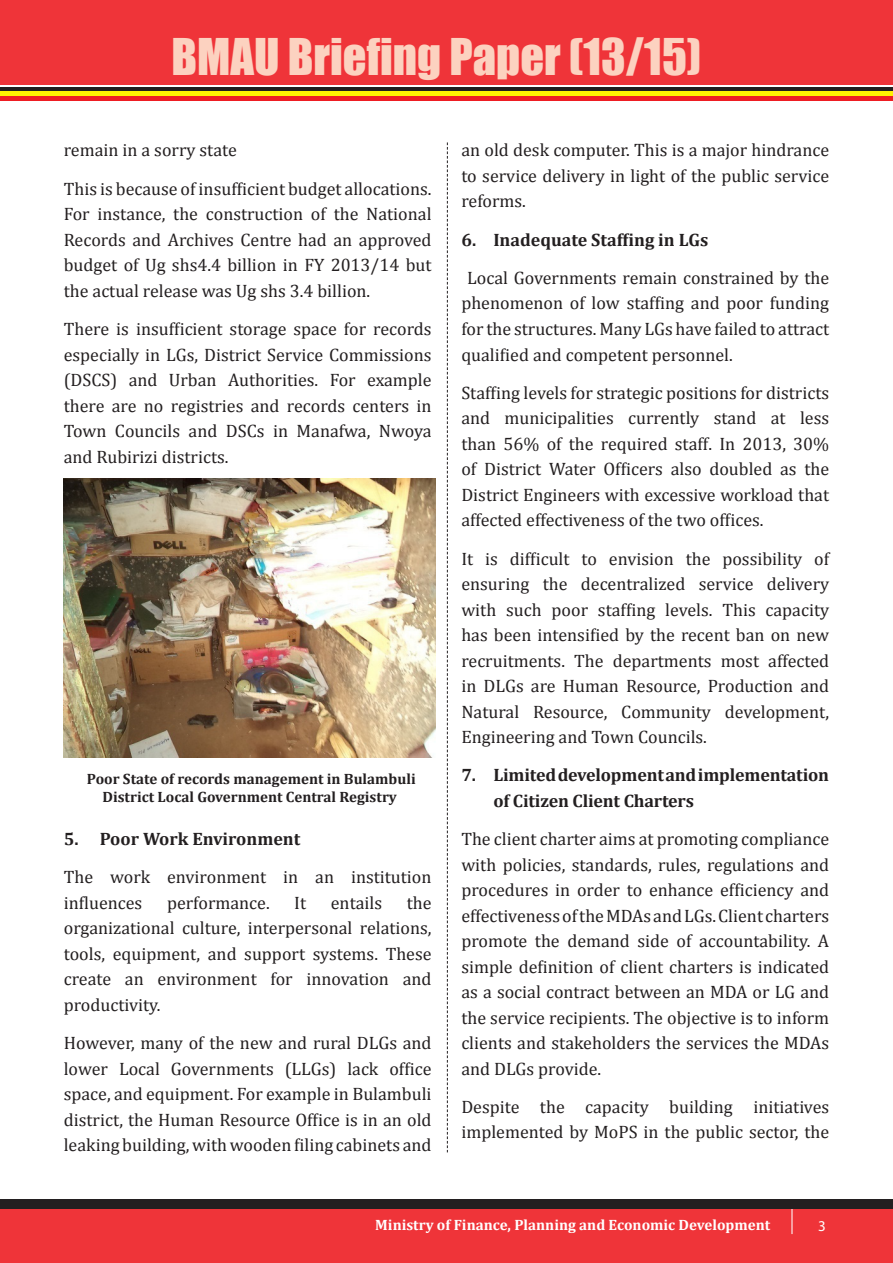
<style>
.page{position:relative;width:893px;height:1263px;background:#fff}
.page>*{position:absolute;margin:0;border:0;box-sizing:border-box;transform-origin:0 0}
.t1{font:46.5px "Impact";color:#fcd2c0}
.No_Spacing{font:18px/25.5px "Cambria";color:#231f20;text-align:justify}
.No_Spacing-2{font:700 18px/25.5px "Cambria";letter-spacing:-.01em;color:#231f20}
.No_Spacing-3{font:700 15px/18px "Cambria";color:#231f20;text-align:center}
.t2{font:700 15px "Cambria";color:#fff}
.t3{font:15px "Myriad Pro";color:#fff}
</style>
<div class="page">
<div style="left:0;top:1199px;width:893px;height:64px;background:#ef3439"></div>
<div style="left:0;top:1199px;width:893px;height:10px;background:#231f20"></div>
<hr style="left:0;top:87px;width:893px;height:4px;background:#231f20">
<div style="left:0;top:91px;width:893px;height:5px;background:#fff101"></div>
<hr style="left:0;top:96px;width:893px;height:4px;background:#ee1d23">
<div style="left:0;top:0;width:893px;height:85px;background:#ef3439"></div>
<svg style="left:791px;top:1209px;width:1px;height:25px"></svg>
<img style="left:64px;top:478px;width:372px;height:279px">
<svg style="left:447px;top:142px;width:1px;height:1010px"></svg>
<p class="t1" style="left:172px;top:21px;width:531px">BMAU Briefing Paper (13/15)</p>
<p class="No_Spacing" style="left:64px;top:137px;width:175px">remain in a sorry state</p>
<p class="No_Spacing" style="left:64px;top:176px;width:369px">This is because of insufficient budget allocations.<br>For instance, the construction of the National Records and Archives Centre had an approved budget of Ug shs4.4 billion in FY 2013/14 but the actual release was Ug shs 3.4 billion.</p>
<p class="No_Spacing" style="left:64px;top:316px;width:369px">There is insufficient storage space for records especially in LGs, District Service Commissions (DSCS) and Urban Authorities. For example there are no registries and records centers in Town Councils and DSCs in Manafwa, Nwoya and Rubirizi districts.</p>
<p class="No_Spacing-3" style="left:87px;top:769px;width:330px">Poor State of records management in Bulambuli<br>District Local Government Central Registry</p>
<p class="No_Spacing-2" style="left:64px;top:826px;width:238px">5. Poor Work Environment</p>
<p class="No_Spacing" style="left:64px;top:864px;width:369px">The work environment in an institution influences</p>
<p class="No_Spacing" style="left:167px;top:890px;width:104px">performance.</p>
<p class="No_Spacing" style="left:294px;top:890px;width:13px">It</p>
<p class="No_Spacing" style="left:331px;top:890px;width:53px">entails</p>
<p class="No_Spacing" style="left:64px;top:890px;width:369px;text-indent:343px">the organizational culture, interpersonal relations, tools, equipment, and support systems. These create an environment for innovation and productivity.</p>
<p class="No_Spacing" style="left:64px;top:1030px;width:369px">However, many of the new and rural DLGs and lower Local Governments (LLGs) lack office space, and equipment. For example in Bulambuli district, the Human Resource Office is in an old leaking building, with wooden filing cabinets and</p>
<p class="No_Spacing" style="left:461px;top:137px;width:369px">an old desk computer. This is a major hindrance to service delivery in light of the public service reforms.</p>
<p class="No_Spacing-2" style="left:461px;top:226px;width:248px">6. Inadequate Staffing in LGs</p>
<p class="No_Spacing" style="left:461px;top:265px;width:369px;text-indent:6px">Local Governments remain constrained by the phenomenon of low staffing and poor funding for the structures. Many LGs have failed to attract qualified and competent personnel.</p>
<p class="No_Spacing" style="left:461px;top:380px;width:369px">Staffing levels for strategic positions for districts and municipalities currently stand at less than 56% of the required staff. In 2013, 30% of District Water Officers also doubled as the District Engineers with excessive workload that affected effectiveness of the two offices.</p>
<p class="No_Spacing" style="left:461px;top:546px;width:369px">It is difficult to envision the possibility of ensuring the decentralized service delivery with such poor staffing levels. This capacity has been intensified by the recent ban on new recruitments. The departments most affected in DLGs are Human Resource, Production and Natural Resource, Community development, Engineering and Town Councils.</p>
<p class="No_Spacing-2" style="left:493px;top:762px;width:337px;text-indent:-32px">7. Limited development and implementation of Citizen Client Charters</p>
<p class="No_Spacing" style="left:461px;top:826px;width:369px">The client charter aims at promoting compliance with policies, standards, rules, regulations and procedures in order to enhance efficiency and effectiveness of the MDAs and LGs. Client charters promote the demand side of accountability. A simple definition of client charters is indicated as a social contract between an MDA or LG and the service recipients. The objective is to inform clients and stakeholders the services the MDAs and DLGs provide.</p>
<p class="No_Spacing" style="left:461px;top:1094px;width:369px">Despite the capacity building initiatives implemented by MoPS in the public sector, the</p>
<p class="t2" style="left:375px;top:1216px;width:397px">Ministry of Finance, Planning and Economic Development</p>
<p class="t3" style="left:818px;top:1216px;width:9px">3</p>
</div>
